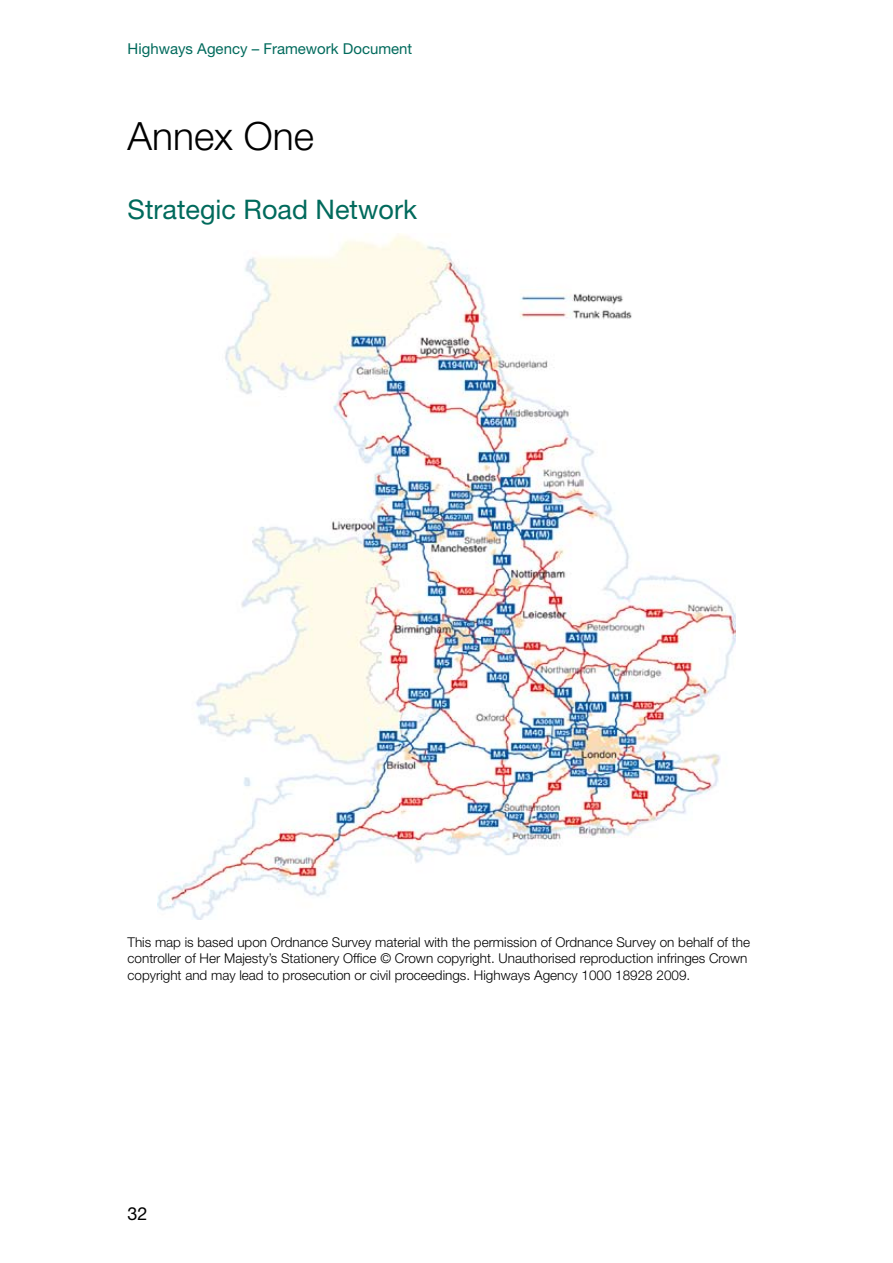
<style>
.page{position:relative;width:893px;height:1263px;background:#fff}
.page>*{position:absolute;margin:0;border:0;box-sizing:border-box;transform-origin:0 0}
.t1{font:300 39px "Helvetica Neue";color:#000}
.t2{font:27px "Helvetica Neue";color:#006a5c}
.t3{font:18px "Helvetica Neue";color:#000}
.t4{font:15px "Helvetica Neue";color:#006a5c}
.t5{font:300 13.5px/16.5px "Helvetica Neue";color:#000}
</style>
<div class="page">
<img style="left:157px;top:233px;width:579px;height:687px">
<p class="t4" style="left:128px;top:40px;width:286px">Highways Agency – Framework Document</p>
<h1 class="t1" style="left:128px;top:112px;width:188px">Annex One</h1>
<h2 class="t2" style="left:128px;top:193px;width:291px">Strategic Road Network</h2>
<p class="t5" style="left:128px;top:933px;width:624px">This map is based upon Ordnance Survey material with the permission of Ordnance Survey on behalf of the controller of Her Majesty’s Stationery Office © Crown copyright. Unauthorised reproduction infringes Crown copyright and may lead to prosecution or civil proceedings. Highways Agency 1000 18928 2009.</p>
<h3 class="t3" style="left:128px;top:1202px;width:22px">32</h3>
</div>
